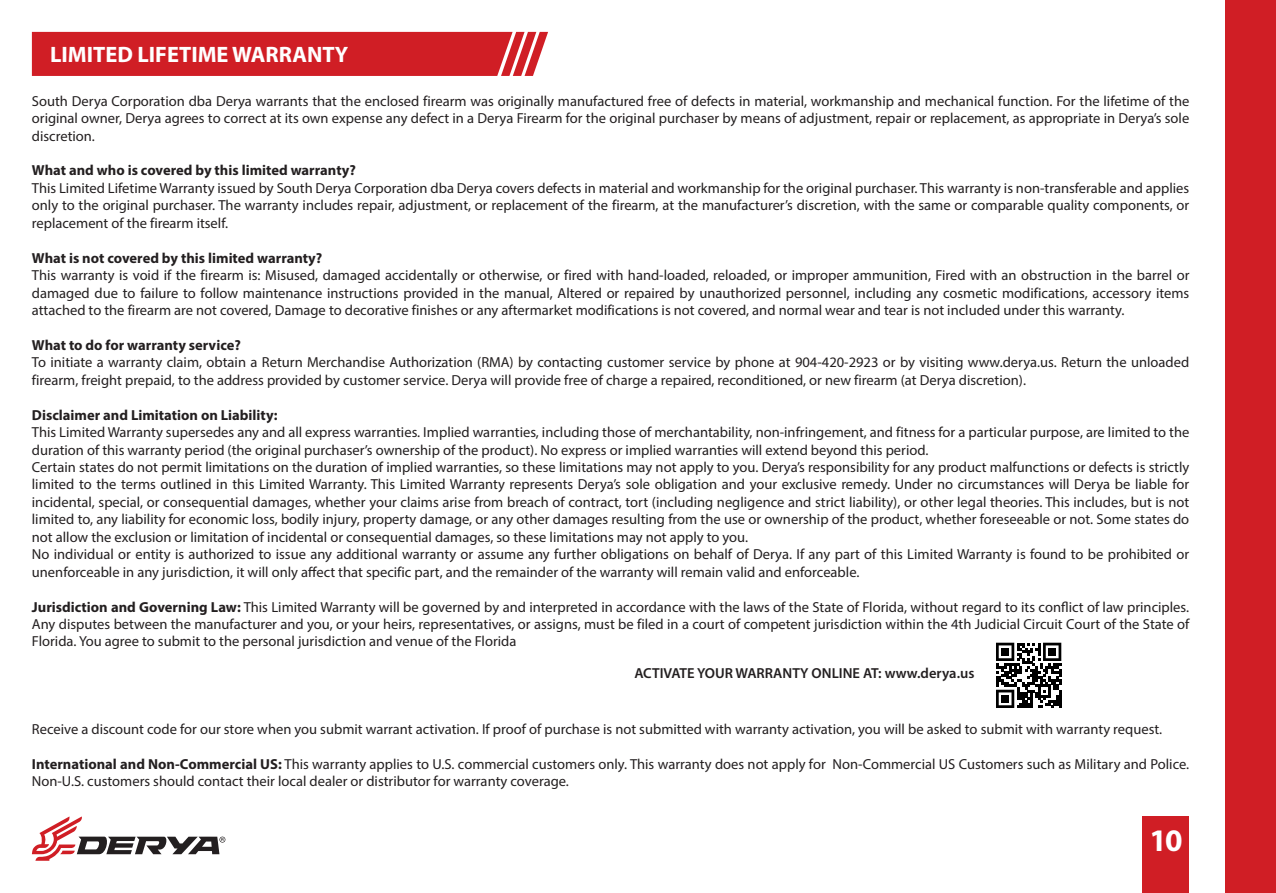
<style>
.page{position:relative;width:1276px;height:893px;background:#fff}
.page>*{position:absolute;margin:0;border:0;box-sizing:border-box;transform-origin:0 0}
.t1{font:700 31.5px "Myriad Pro";color:#fff}
.t2{font:700 22.28px "Myriad Pro";color:#fff}
.t3{font:14.62px/17.6px "Myriad Pro";color:#231f20;text-align:justify}
.t4{font:700 14.62px "Myriad Pro";color:#231f20}
.t5{font:600 14.62px "Myriad Pro";color:#231f20}
.s1{font-weight:700}
</style>
<div class="page">
<div style="left:1225px;top:0;width:51px;height:893px;background:#d01e25"></div>
<div style="left:1142px;top:816px;width:47px;height:77px;background:#d01e25"></div>
<svg style="left:32px;top:816px;width:193px;height:45px"></svg>
<div style="left:32px;top:32px;width:516px;height:44px;background:#d01e25"></div>
<svg style="left:996px;top:643px;width:65px;height:65px"></svg>
<div style="left:1001px;top:648px;width:8px;height:8px;background:#000"></div>
<div style="left:1048px;top:648px;width:8px;height:8px;background:#000"></div>
<div style="left:1001px;top:695px;width:8px;height:8px;background:#000"></div>
<h2 class="t2" style="left:50px;top:40px;width:300px">LIMITED LIFETIME WARRANTY</h2>
<p class="t3" style="left:32px;top:92px;width:1159px">South Derya Corporation dba Derya warrants that the enclosed firearm was originally manufactured free of defects in material, workmanship and mechanical function. For the lifetime of the original owner, Derya agrees to correct at its own expense any defect in a Derya Firearm for the original purchaser by means of adjustment, repair or replacement, as appropriate in Derya’s sole discretion.</p>
<p class="t4" style="left:32px;top:161px;width:325px">What and who is covered by this limited warranty?</p>
<p class="t3" style="left:32px;top:179px;width:1159px">This Limited Lifetime Warranty issued by South Derya Corporation dba Derya covers defects in material and workmanship for the original purchaser. This warranty is non-transferable and applies only to the original purchaser. The warranty includes repair, adjustment, or replacement of the firearm, at the manufacturer’s discretion, with the same or comparable quality components, or replacement of the firearm itself.</p>
<p class="t4" style="left:32px;top:248px;width:292px">What is not covered by this limited warranty?</p>
<p class="t3" style="left:32px;top:266px;width:1159px">This warranty is void if the firearm is: Misused, damaged accidentally or otherwise, or fired with hand-loaded, reloaded, or improper ammunition, Fired with an obstruction in the barrel or damaged due to failure to follow maintenance instructions provided in the manual, Altered or repaired by unauthorized personnel, including any cosmetic modifications, accessory items attached to the firearm are not covered, Damage to decorative finishes or any aftermarket modifications is not covered, and normal wear and tear is not included under this warranty.</p>
<p class="t4" style="left:32px;top:335px;width:210px">What to do for warranty service?</p>
<p class="t3" style="left:32px;top:353px;width:1158px">To initiate a warranty claim, obtain a Return Merchandise Authorization (RMA) by contacting customer service by phone at 904-420-2923 or by visiting www.derya.us. Return the unloaded firearm, freight prepaid, to the address provided by customer service. Derya will provide free of charge a repaired, reconditioned, or new firearm (at Derya discretion).</p>
<p class="t4" style="left:32px;top:405px;width:247px">Disclaimer and Limitation on Liability:</p>
<p class="t3" style="left:32px;top:423px;width:1159px;text-align:left">This Limited Warranty supersedes any and all express warranties. Implied warranties, including those of merchantability, non-infringement, and fitness for a particular purpose, are limited to the duration of this warranty period (the original purchaser’s ownership of the product). No express or implied warranties will extend beyond this period.<br>Certain states do not permit limitations on the duration of implied warranties, so these limitations may not apply to you. Derya’s responsibility for any product malfunctions or defects is strictly limited to the terms outlined in this Limited Warranty. This Limited Warranty represents Derya’s sole obligation and your exclusive remedy. Under no circumstances will Derya be liable for incidental, special, or consequential damages, whether your claims arise from breach of contract, tort (including negligence and strict liability), or other legal theories. This includes, but is not limited to, any liability for economic loss, bodily injury, property damage, or any other damages resulting from the use or ownership of the product, whether foreseeable or not. Some states do not allow the exclusion or limitation of incidental or consequential damages, so these limitations may not apply to you.<br>No individual or entity is authorized to issue any additional warranty or assume any further obligations on behalf of Derya. If any part of this Limited Warranty is found to be prohibited or unenforceable in any jurisdiction, it will only affect that specific part, and the remainder of the warranty will remain valid and enforceable.</p>
<p class="t3" style="left:32px;top:598px;width:1159px"><span class="s1">Jurisdiction and Governing Law:</span> This Limited Warranty will be governed by and interpreted in accordance with the laws of the State of Florida, without regard to its conflict of law principles.<br>Any disputes between the manufacturer and you, or your heirs, representatives, or assigns, must be filed in a court of competent jurisdiction within the 4th Judicial Circuit Court of the State of Florida. You agree to submit to the personal jurisdiction and venue of the Florida</p>
<p class="t5" style="left:634px;top:664px;width:341px">ACTIVATE YOUR WARRANTY ONLINE AT: www.derya.us</p>
<p class="t3" style="left:32px;top:720px;width:1131px">Receive a discount code for our store when you submit warrant activation. If proof of purchase is not submitted with warranty activation, you will be asked to submit with warranty request.</p>
<p class="t3" style="left:32px;top:755px;width:1158px"><span class="s1">International and Non-Commercial US:</span> This warranty applies to U.S. commercial customers only. This warranty does not apply for Non-Commercial US Customers such as Military and Police.<br>Non-U.S. customers should contact their local dealer or distributor for warranty coverage.</p>
<h1 class="t1" style="left:1149px;top:819px;width:35px">10</h1>
</div>
